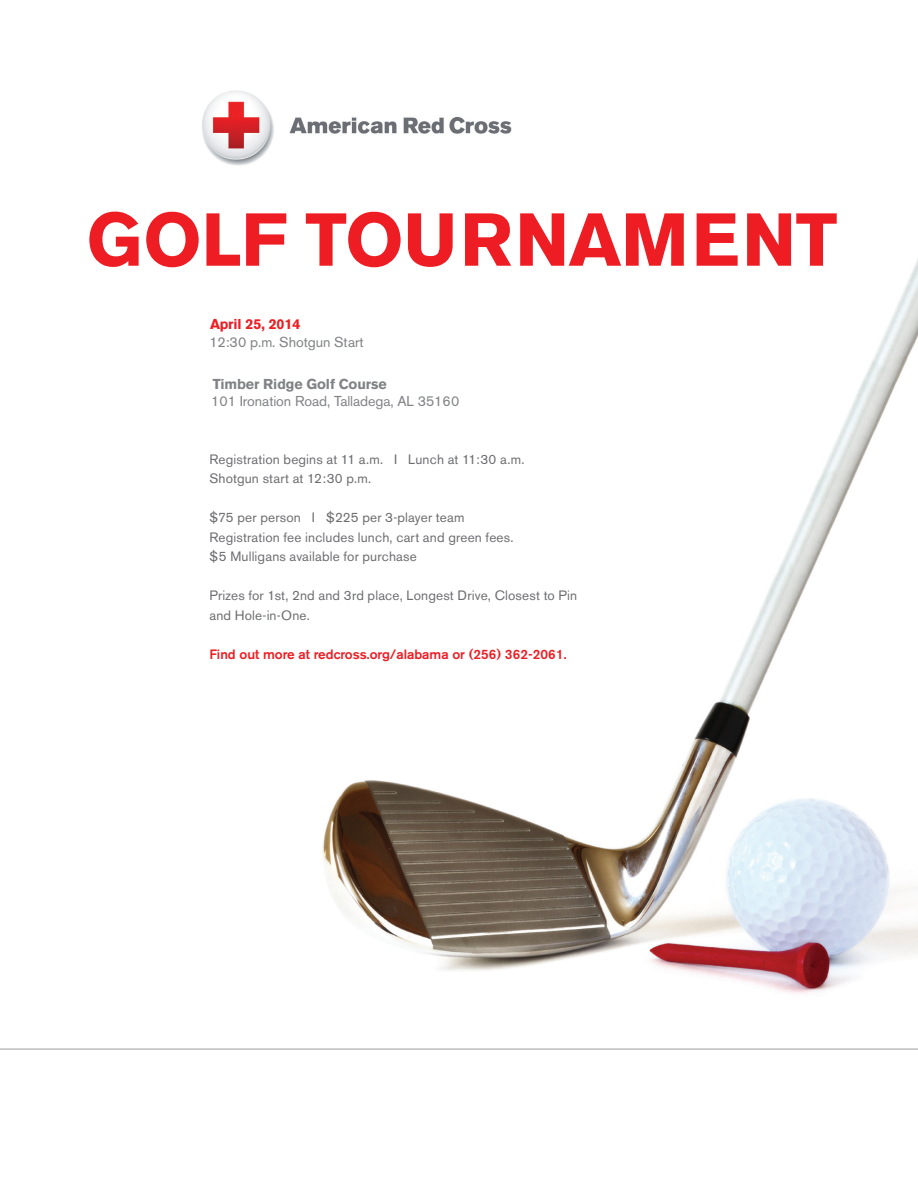
<style>
.page{position:relative;width:918px;height:1188px;background:#fff}
.page>*{position:absolute;margin:0;border:0;box-sizing:border-box;transform-origin:0 0}
.t1{font:700 74.1px "Akzidenz Grotesk Std";letter-spacing:-.005em;color:#ee1d23}
.t2{font:14.25px "Akzidenz Grotesk BE";letter-spacing:-.005em;color:#808285}
.t3{font:700 14.25px "Akzidenz Grotesk BE";letter-spacing:-.005em;color:#808285}
.t4{font:700 14.25px "Akzidenz Grotesk BE";letter-spacing:-.005em;color:#ee1d23}
.t5{font:13.5px/19.5px "Akzidenz Grotesk BE";letter-spacing:.01em;color:#6c6d70}
.t6{font:500 13.5px "Akzidenz Grotesk BE";color:#ee1d23}
</style>
<div class="page">
<img style="left:254px;top:258px;width:664px;height:791px">
<hr style="left:0;top:1049px;width:918px;height:1px;background:#a8a9ad">
<img style="left:202px;top:90px;width:310px;height:76px">
<h1 class="t1" style="left:86px;top:197px;width:751px">GOLF TOURNAMENT</h1>
<p class="t4" style="left:210px;top:316px;width:92px">April 25, 2014</p>
<p class="t2" style="left:209px;top:333px;width:156px">12:30 p.m. Shotgun Start</p>
<p class="t3" style="left:213px;top:376px;width:176px">Timber Ridge Golf Course</p>
<p class="t2" style="left:211px;top:393px;width:250px">101 Ironation Road, Talladega, AL 35160</p>
<p class="t5" style="left:209px;top:449px;width:317px">Registration begins at 11 a.m. I Lunch at 11:30 a.m.<br>Shotgun start at 12:30 p.m.</p>
<p class="t5" style="left:209px;top:508px;width:306px">$75 per person I $225 per 3-player team<br>Registration fee includes lunch, cart and green fees. $5 Mulligans available for purchase</p>
<p class="t5" style="left:209px;top:586px;width:369px">Prizes for 1st, 2nd and 3rd place, Longest Drive, Closest to Pin and Hole-in-One.</p>
<p class="t6" style="left:209px;top:646px;width:359px">Find out more at redcross.org/alabama or (256) 362-2061.</p>
</div>
